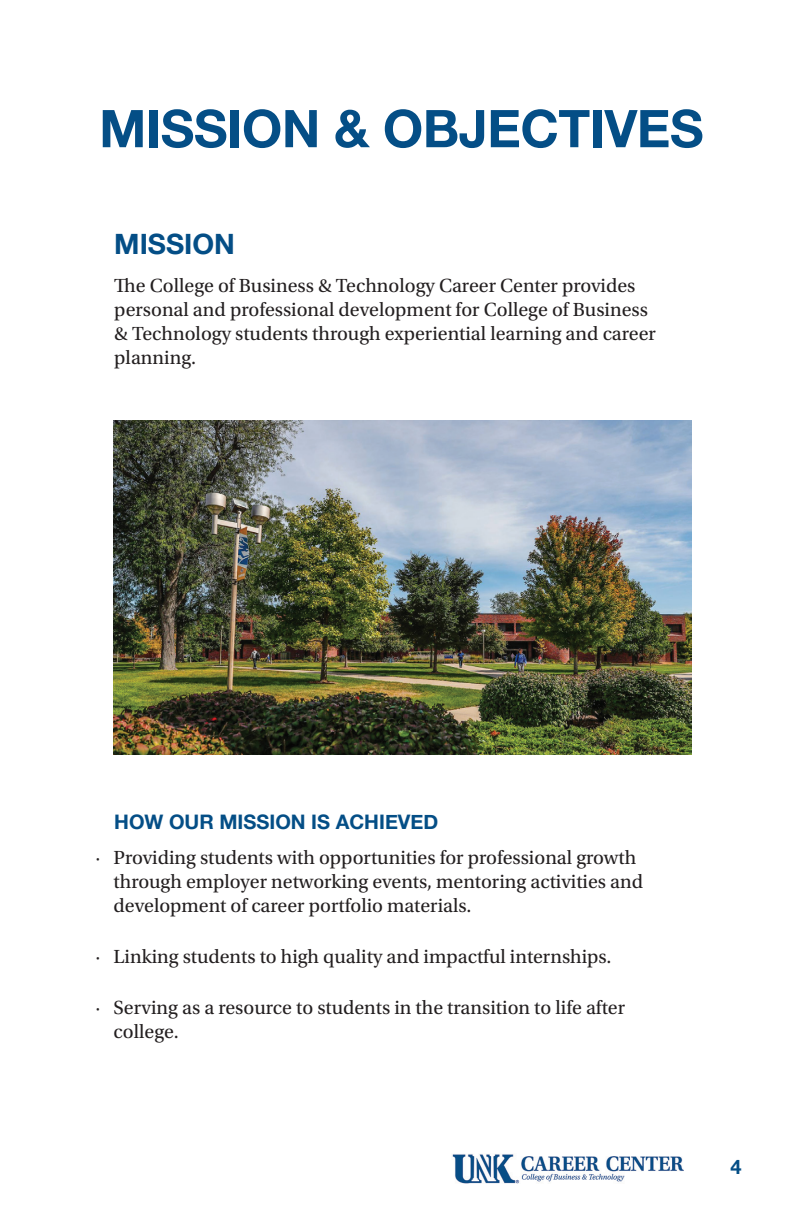
<style>
.page{position:relative;width:792px;height:1224px;background:#fff}
.page>*{position:absolute;margin:0;border:0;box-sizing:border-box;transform-origin:0 0}
.t1{font:700 52px "Helvetica Neue";letter-spacing:-.01em;color:#044e86}
.t2{font:700 28px "Helvetica Neue";color:#044e86}
.t3{font:20px/24px "Utopia Std";color:#231f20}
.t4{font:700 20px "Helvetica Neue";color:#044e86}
</style>
<div class="page">
<img style="left:452px;top:1154px;width:232px;height:30px">
<img style="left:113px;top:421px;width:578px;height:334px">
<h1 class="t1" style="left:99px;top:88px;width:606px">MISSION &amp; OBJECTIVES</h1>
<h2 class="t2" style="left:114px;top:222px;width:122px">MISSION</h2>
<p class="t3" style="left:114px;top:274px;width:543px">The College of Business &amp; Technology Career Center provides personal and professional development for College of Business &amp; Technology students through experiential learning and career planning.</p>
<p class="t4" style="left:114px;top:806px;width:326px">HOW OUR MISSION IS ACHIEVED</p>
<p class="t3" style="left:114px;top:846px;width:531px;text-indent:-18px">∙ Providing students with opportunities for professional growth through employer networking events, mentoring activities and development of career portfolio materials.</p>
<p class="t3" style="left:96px;top:945px;width:517px">∙ Linking students to high quality and impactful internships.</p>
<p class="t3" style="left:114px;top:996px;width:513px;text-indent:-18px">∙ Serving as a resource to students in the transition to life after college.</p>
<p class="t4" style="left:730px;top:1151px;width:13px">4</p>
</div>
